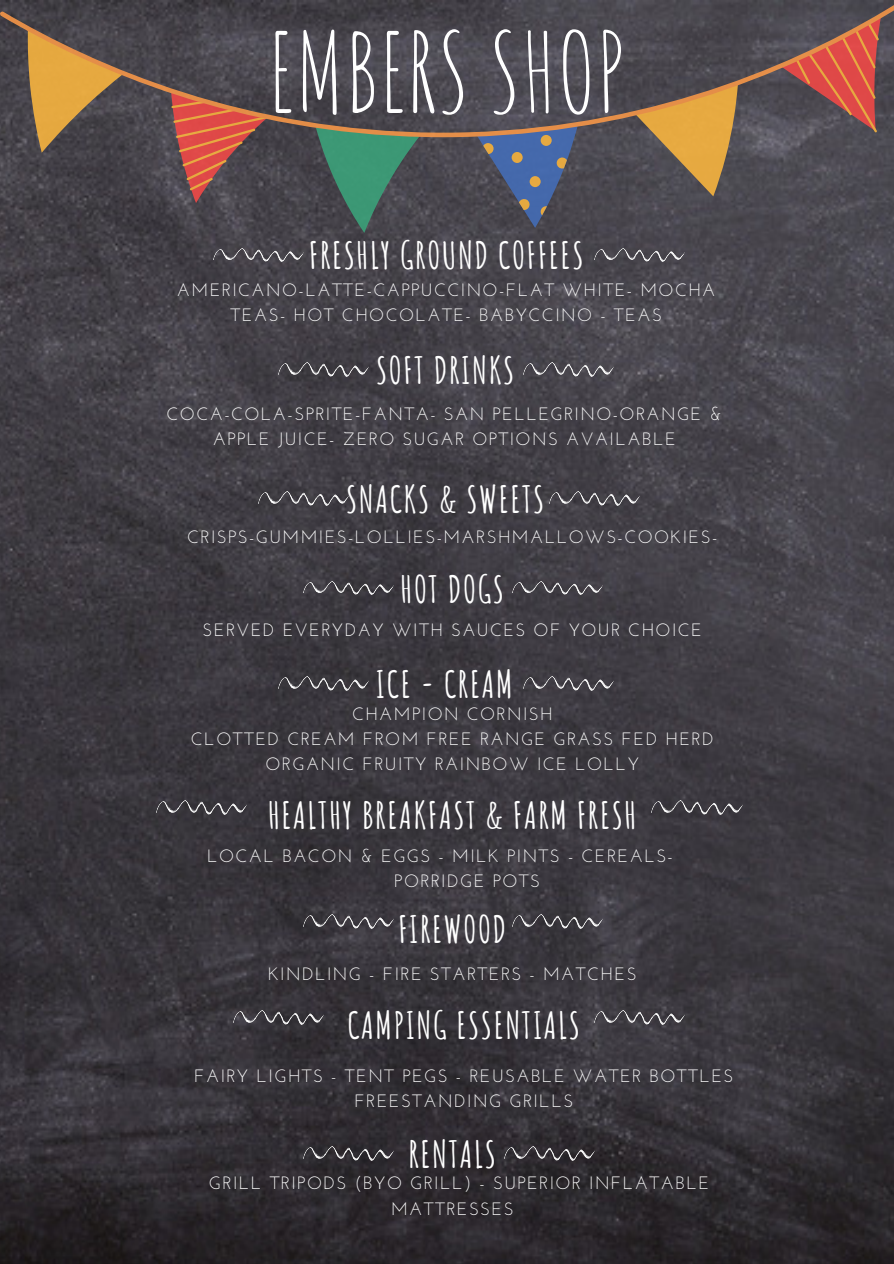
<style>
.page{position:relative;width:894px;height:1264px;background:#fff}
.page>*{position:absolute;margin:0;border:0;box-sizing:border-box;transform-origin:0 0}
.t1{font:108.15px "Amatic SC";color:#fff}
.t2{font:700 36.75px "Amatic SC";letter-spacing:.04em;color:#fff}
.t3{font:17.85px/25.2px "Josefin Sans";letter-spacing:.08em;color:#fff}
</style>
<div class="page">
<img style="left:0;top:137px;width:893px;height:1126px">
<svg style="left:315px;top:215px;width:105px;height:18px;background:#464c4f"></svg>
<svg style="left:476px;top:215px;width:102px;height:13px"></svg>
<svg style="left:28px;top:137px;width:850px;height:78px;background:#545356"></svg>
<svg style="left:0;top:0;width:893px;height:137px;background:#64524e"></svg>
<img style="left:279px;top:363px;width:90px;height:13px">
<img style="left:523px;top:363px;width:90px;height:13px">
<img style="left:258px;top:492px;width:90px;height:13px">
<img style="left:594px;top:248px;width:90px;height:13px">
<img style="left:549px;top:492px;width:90px;height:13px">
<img style="left:303px;top:581px;width:90px;height:14px">
<img style="left:213px;top:248px;width:90px;height:13px">
<img style="left:512px;top:581px;width:90px;height:14px">
<img style="left:279px;top:676px;width:90px;height:14px">
<img style="left:523px;top:676px;width:90px;height:14px">
<img style="left:512px;top:914px;width:90px;height:14px">
<img style="left:303px;top:914px;width:90px;height:14px">
<img style="left:156px;top:801px;width:90px;height:13px">
<img style="left:651px;top:801px;width:90px;height:13px">
<img style="left:233px;top:1010px;width:91px;height:14px">
<img style="left:303px;top:1146px;width:90px;height:14px">
<img style="left:504px;top:1146px;width:90px;height:14px">
<img style="left:594px;top:1010px;width:90px;height:14px">
<p class="t1" style="left:268px;top:2px;width:359px">EMBERS SHOP</p>
<p class="t2" style="left:309px;top:232px;width:276px">FRESHLY GROUND COFFEES</p>
<p class="t3" style="left:177px;top:279px;width:540px">AMERICANO-LATTE-CAPPUCCINO-FLAT WHITE- MOCHA</p>
<p class="t3" style="left:230px;top:304px;width:432px">TEAS- HOT CHOCOLATE- BABYCCINO - TEAS</p>
<p class="t2" style="left:376px;top:347px;width:140px">SOFT DRINKS</p>
<p class="t3" style="left:166px;top:403px;width:557px;text-align:center">COCA-COLA-SPRITE-FANTA- SAN PELLEGRINO-ORANGE &amp;<br>APPLE JUICE- ZERO SUGAR OPTIONS AVAILABLE</p>
<p class="t2" style="left:346px;top:475px;width:200px">SNACKS &amp; SWEETS</p>
<p class="t3" style="left:187px;top:525px;width:531px">CRISPS-GUMMIES-LOLLIES-MARSHMALLOWS-COOKIES-</p>
<p class="t2" style="left:400px;top:565px;width:105px">HOT DOGS</p>
<p class="t3" style="left:202px;top:619px;width:500px">SERVED EVERYDAY WITH SAUCES OF YOUR CHOICE</p>
<p class="t2" style="left:376px;top:660px;width:138px">ICE - CREAM</p>
<p class="t3" style="left:352px;top:702px;width:202px">CHAMPION CORNISH</p>
<p class="t3" style="left:191px;top:727px;width:524px">CLOTTED CREAM FROM FREE RANGE GRASS FED HERD</p>
<p class="t3" style="left:265px;top:753px;width:375px">ORGANIC FRUITY RAINBOW ICE LOLLY</p>
<p class="t2" style="left:268px;top:791px;width:370px">HEALTHY BREAKFAST &amp; FARM FRESH</p>
<p class="t3" style="left:394px;top:844px;width:280px;text-indent:-187px">LOCAL BACON &amp; EGGS - MILK PINTS - CEREALS-<br>PORRIDGE POTS</p>
<p class="t2" style="left:398px;top:905px;width:110px">FIREWOOD</p>
<p class="t3" style="left:268px;top:962px;width:370px">KINDLING - FIRE STARTERS - MATCHES</p>
<p class="t2" style="left:347px;top:1001px;width:234px">CAMPING ESSENTIALS</p>
<p class="t3" style="left:194px;top:1064px;width:540px">FAIRY LIGHTS - TENT PEGS - REUSABLE WATER BOTTLES</p>
<p class="t3" style="left:354px;top:1089px;width:220px">FREESTANDING GRILLS</p>
<p class="t2" style="left:408px;top:1130px;width:89px">RENTALS</p>
<p class="t3" style="left:391px;top:1172px;width:319px;text-indent:-182px">GRILL TRIPODS (BYO GRILL) - SUPERIOR INFLATABLE<br>MATTRESSES</p>
</div>
